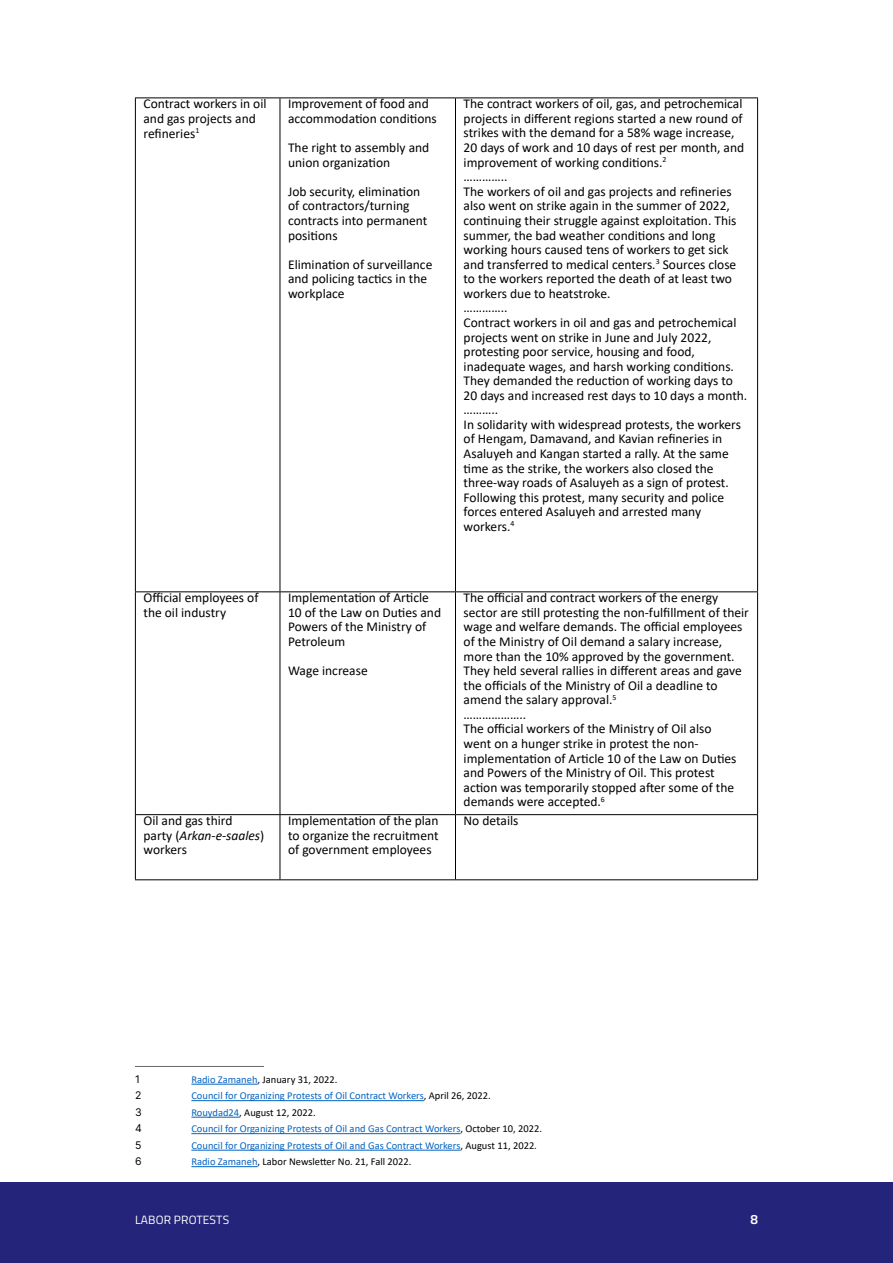
<style>
.page{position:relative;width:893px;height:1263px;background:#fff}
.page>*{position:absolute;margin:0;border:0;box-sizing:border-box;transform-origin:0 0}
.t1{font:13.5px/14.5px "Calibri";color:#000}
.t2{font:600 13.5px "Titillium Web";color:#fff}
.t3{font:12px "Titillium Web";letter-spacing:.01em;color:#fff}
.t4{font:10.5px "Calibri";color:#0563c1}
.t5{font:10.5px "Calibri";color:#000}
.t6{font:10.5px "Inter";color:#000}
.s1{font-style:italic}
.s2{color:#0563c1}
.s3{color:#000}
</style>
<div class="page">
<div style="left:0;top:1182px;width:893px;height:81px;background:#24257a"></div>
<hr style="left:135px;top:98px;width:145px;height:1px;background:#000">
<hr style="left:135px;top:98px;width:1px;height:493px;background:#000">
<hr style="left:280px;top:98px;width:175px;height:1px;background:#000">
<hr style="left:280px;top:98px;width:1px;height:493px;background:#000">
<hr style="left:455px;top:98px;width:303px;height:1px;background:#000">
<hr style="left:455px;top:98px;width:1px;height:493px;background:#000">
<hr style="left:757px;top:98px;width:1px;height:493px;background:#000">
<hr style="left:135px;top:591px;width:145px;height:1px;background:#000">
<hr style="left:135px;top:592px;width:1px;height:222px;background:#000">
<hr style="left:280px;top:591px;width:175px;height:1px;background:#000">
<hr style="left:280px;top:592px;width:1px;height:222px;background:#000">
<hr style="left:455px;top:591px;width:303px;height:1px;background:#000">
<hr style="left:455px;top:592px;width:1px;height:222px;background:#000">
<hr style="left:757px;top:592px;width:1px;height:222px;background:#000">
<hr style="left:135px;top:814px;width:145px;height:1px;background:#000">
<hr style="left:135px;top:815px;width:1px;height:64px;background:#000">
<hr style="left:280px;top:814px;width:175px;height:1px;background:#000">
<hr style="left:280px;top:815px;width:1px;height:64px;background:#000">
<hr style="left:455px;top:814px;width:303px;height:1px;background:#000">
<hr style="left:455px;top:815px;width:1px;height:64px;background:#000">
<hr style="left:757px;top:815px;width:1px;height:64px;background:#000">
<hr style="left:135px;top:879px;width:145px;height:1px;background:#000">
<hr style="left:280px;top:879px;width:175px;height:1px;background:#000">
<hr style="left:455px;top:879px;width:303px;height:1px;background:#000">
<hr style="left:135px;top:1066px;width:129px;height:1px;background:#676868">
<hr style="left:191px;top:1084px;width:67px;height:1px;background:#0563c1">
<hr style="left:191px;top:1100px;width:233px;height:1px;background:#0563c1">
<hr style="left:191px;top:1117px;width:48px;height:1px;background:#0563c1">
<hr style="left:191px;top:1133px;width:269px;height:1px;background:#0563c1">
<hr style="left:191px;top:1150px;width:269px;height:1px;background:#0563c1">
<hr style="left:191px;top:1166px;width:67px;height:1px;background:#0563c1">
<p class="t1" style="left:143px;top:96px;width:125px">Contract workers in oil and gas projects and refineries<sup>1</sup></p>
<p class="t1" style="left:288px;top:96px;width:150px">Improvement of food and accommodation conditions</p>
<p class="t1" style="left:288px;top:140px;width:143px">The right to assembly and union organization</p>
<p class="t1" style="left:288px;top:184px;width:141px">Job security, elimination of contractors/turning contracts into permanent positions</p>
<p class="t1" style="left:288px;top:257px;width:146px">Elimination of surveillance and policing tactics in the workplace</p>
<p class="t1" style="left:464px;top:96px;width:285px">The contract workers of oil, gas, and petrochemical projects in different regions started a new round of strikes with the demand for a 58% wage increase, 20 days of work and 10 days of rest per month, and improvement of working conditions.<sup>2<br></sup>…………..<br>The workers of oil and gas projects and refineries also went on strike again in the summer of 2022, continuing their struggle against exploitation. This summer, the bad weather conditions and long working hours caused tens of workers to get sick and transferred to medical centers.<sup>3</sup> Sources close to the workers reported the death of at least two workers due to heatstroke.<br>…………..<br>Contract workers in oil and gas and petrochemical projects went on strike in June and July 2022, protesting poor service, housing and food, inadequate wages, and harsh working conditions.<br>They demanded the reduction of working days to 20 days and increased rest days to 10 days a month. ………..<br>In solidarity with widespread protests, the workers of Hengam, Damavand, and Kavian refineries in Asaluyeh and Kangan started a rally. At the same time as the strike, the workers also closed the three-way roads of Asaluyeh as a sign of protest.<br>Following this protest, many security and police forces entered Asaluyeh and arrested many workers.<sup>4</sup></p>
<p class="t1" style="left:143px;top:590px;width:116px">Official employees of the oil industry</p>
<p class="t1" style="left:288px;top:590px;width:155px">Implementation of Article<br>10 of the Law on Duties and<br>Powers of the Ministry of<br>Petroleum</p>
<p class="t1" style="left:288px;top:663px;width:81px">Wage increase</p>
<p class="t1" style="left:464px;top:590px;width:287px">The official and contract workers of the energy sector are still protesting the non-fulfillment of their wage and welfare demands. The official employees of the Ministry of Oil demand a salary increase, more than the 10% approved by the government.<br>They held several rallies in different areas and gave the officials of the Ministry of Oil a deadline to amend the salary approval.<sup>5<br></sup>………………..<br>The official workers of the Ministry of Oil also<br>went on a hunger strike in protest the non&shy;implementation of Article 10 of the Law on Duties and Powers of the Ministry of Oil. This protest action was temporarily stopped after some of the demands were accepted.<sup>6</sup></p>
<p class="t1" style="left:143px;top:813px;width:122px">Oil and gas third party (<span class="s1">Arkan-e-saales</span>) workers</p>
<p class="t1" style="left:288px;top:813px;width:152px;text-align:justify">Implementation of the plan to organize the recruitment of government employees</p>
<p class="t1" style="left:464px;top:813px;width:56px">No details</p>
<p class="t6" style="left:135px;top:1071px;width:6px">1</p>
<p class="t5" style="left:191px;top:1072px;width:147px"><span class="s2">Radio Zamaneh</span>, January 31, 2022.</p>
<p class="t6" style="left:135px;top:1088px;width:8px">2</p>
<p class="t4" style="left:191px;top:1089px;width:301px">Council for Organizing Protests of Oil Contract Workers<span class="s3">, April 26, 2022.</span></p>
<p class="t6" style="left:135px;top:1104px;width:8px">3</p>
<p class="t5" style="left:191px;top:1105px;width:126px"><span class="s2">Rouydad24</span>, August 12, 2022.</p>
<p class="t6" style="left:135px;top:1121px;width:8px">4</p>
<p class="t4" style="left:191px;top:1122px;width:352px">Council for Organizing Protests of Oil and Gas Contract Workers<span class="s3">, October 10, 2022.</span></p>
<p class="t6" style="left:135px;top:1137px;width:8px">5</p>
<p class="t4" style="left:191px;top:1138px;width:347px">Council for Organizing Protests of Oil and Gas Contract Workers<span class="s3">, August 11, 2022.</span></p>
<p class="t6" style="left:135px;top:1154px;width:8px">6</p>
<p class="t5" style="left:191px;top:1155px;width:222px"><span class="s2">Radio Zamaneh</span>, Labor Newsletter No. 21, Fall 2022.</p>
<p class="t3" style="left:135px;top:1211px;width:54px">LABOR PROTESTS</p>
<p class="t2" style="left:750px;top:1209px;width:9px">8</p>
</div>
